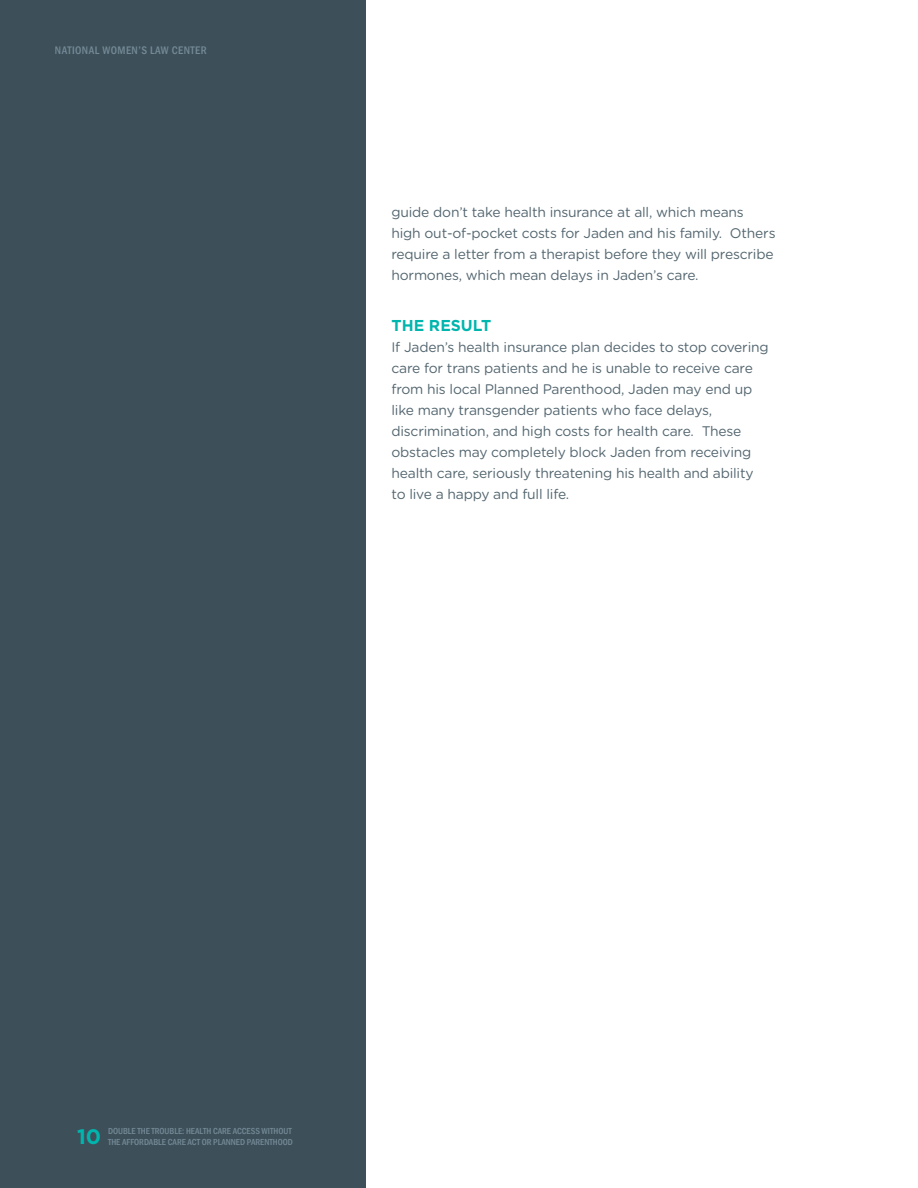
<style>
.page{position:relative;width:918px;height:1188px;background:#fff}
.page>*{position:absolute;margin:0;border:0;box-sizing:border-box;transform-origin:0 0}
.t1{font:700 21px "Gotham";color:#00b5ad}
.t2{font:700 15.75px "Gotham";color:#00b5ad}
.t3{font:13.8px/21px "Gotham Rounded";letter-spacing:-.015em;color:#546670}
.t4{font:500 condensed 11.25px "Franklin Gothic";letter-spacing:.04em;color:#748a96}
.t5{font:500 condensed 9px "Franklin Gothic";color:#748a96}
</style>
<div class="page">
<div style="left:0;top:0;width:366px;height:1188px;background:#3d505a"></div>
<p class="t4" style="left:55px;top:43px;width:154px">NATIONAL WOMEN’S LAW CENTER</p>
<p class="t3" style="left:392px;top:201px;width:386px">guide don’t take health insurance at all, which means high out-of-pocket costs for Jaden and his family. Others require a letter from a therapist before they will prescribe hormones, which mean delays in Jaden’s care.</p>
<p class="t2" style="left:392px;top:315px;width:101px">TH E RESULT</p>
<p class="t3" style="left:392px;top:336px;width:379px">If Jaden’s health insurance plan decides to stop covering care for trans patients and he is unable to receive care from his local Planned Parenthood, Jaden may end up like many transgender patients who face delays, discrimination, and high costs for health care. These obstacles may completely block Jaden from receiving health care, seriously threatening his health and ability to live a happy and full life.</p>
<p class="t5" style="left:108px;top:1125px;width:131px">DOUBLE THE TROUBLE: HEALTH CARE ACCE</p>
<p class="t5" style="left:251px;top:1125px;width:25px">SS WITHOUT</p>
<h1 class="t1" style="left:77px;top:1122px;width:26px">10</h1>
<p class="t5" style="left:108px;top:1136px;width:168px">THE AFFORDABLE CARE ACT OR PLANNED PARENTHOOD</p>
</div>
